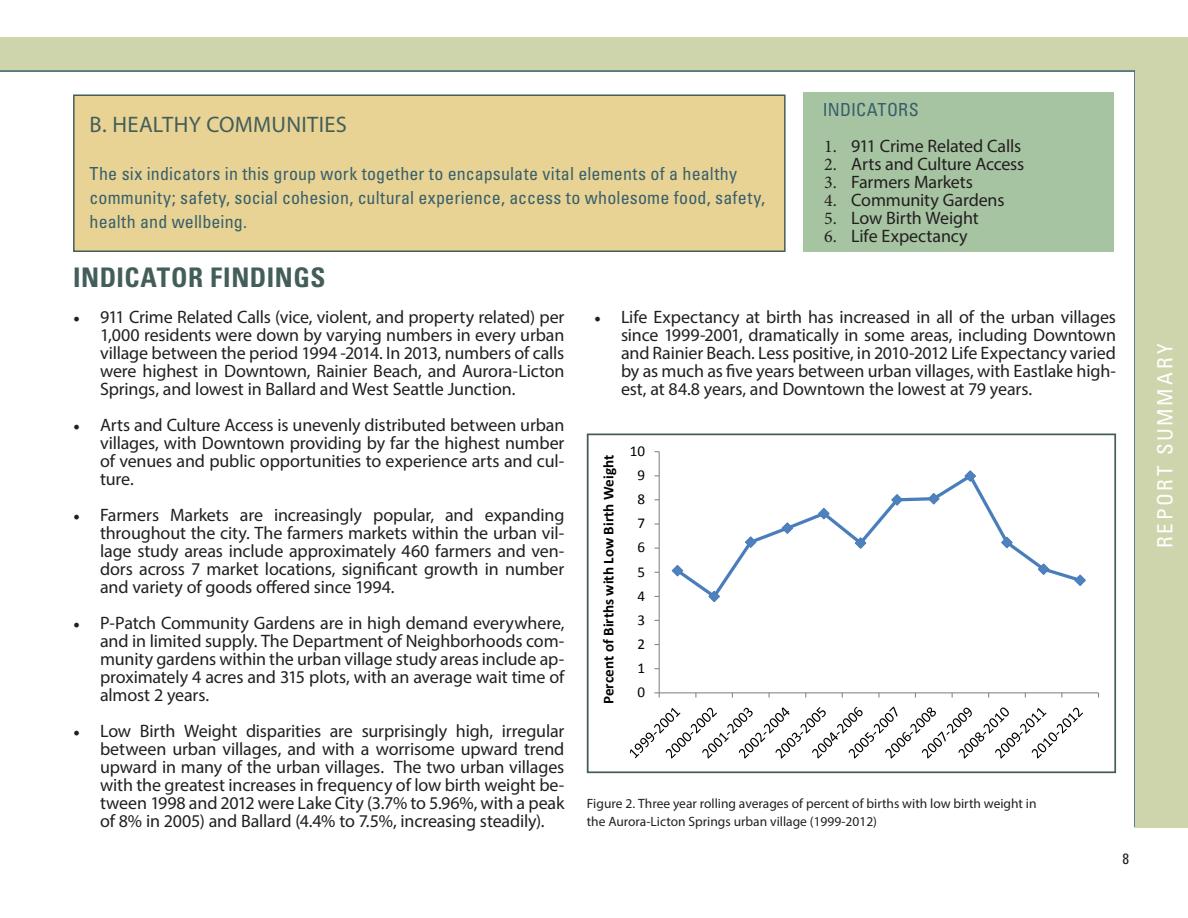
<style>
.page{position:relative;width:1188px;height:918px;background:#fff}
.page>*{position:absolute;margin:0;border:0;box-sizing:border-box;transform-origin:0 0}
.t1{font:700 condensed 27px "Univers LT Std";letter-spacing:.02em;color:#435e5a}
.t2{font:22.5px "Myriad Pro";letter-spacing:.015em;color:#435e5a}
.t3{font:condensed 21px "Univers LT Std";letter-spacing:.135em;color:#fff}
.t4{font:18px/18px "Myriad Pro";letter-spacing:-.01em;color:#231f20;text-align:justify}
.t5{font:condensed 18px/24px "Univers LT Std";letter-spacing:.01em;color:#385f6b}
.t6{font:700 15px "Calibri";letter-spacing:.005em;color:#000}
.t7{font:15px "Calibri";color:#000}
.t8{font:condensed 15px "Univers LT Std";color:#231f20}
.t9{font:13.5px/18px "Myriad Pro";color:#231f20}
.s1{font-family:"Minion Pro"}
</style>
<div class="page">
<div style="left:0;top:37px;width:1188px;height:33px;background:#ced4ab"></div>
<hr style="left:0;top:70px;width:1135px;height:2px;background:#385f6b">
<hr style="left:1134px;top:71px;width:2px;height:756px;background:#385f6b">
<div style="left:1136px;top:65px;width:52px;height:763px;background:#ced4ab"></div>
<div style="left:74px;top:95px;width:711px;height:156px;background:#e8d394"></div>
<div style="left:73px;top:94px;width:713px;height:158px;border:2px solid #435e5a"></div>
<hr style="left:659px;top:452px;width:1px;height:241px;background:#868686">
<hr style="left:659px;top:692px;width:440px;height:1px;background:#868686">
<svg style="left:654px;top:692px;width:6px;height:6px"></svg>
<svg style="left:684px;top:478px;width:389px;height:116px"></svg>
<svg style="left:671px;top:565px;width:13px;height:12px"></svg>
<svg style="left:707px;top:590px;width:14px;height:13px"></svg>
<svg style="left:744px;top:535px;width:13px;height:14px"></svg>
<svg style="left:781px;top:521px;width:13px;height:14px"></svg>
<svg style="left:817px;top:507px;width:14px;height:13px"></svg>
<svg style="left:854px;top:536px;width:13px;height:14px"></svg>
<svg style="left:890px;top:493px;width:14px;height:14px"></svg>
<svg style="left:927px;top:492px;width:14px;height:14px"></svg>
<svg style="left:963px;top:470px;width:14px;height:13px"></svg>
<svg style="left:1000px;top:536px;width:14px;height:13px"></svg>
<svg style="left:1037px;top:562px;width:13px;height:14px"></svg>
<svg style="left:1073px;top:574px;width:13px;height:12px"></svg>
<svg style="left:630px;top:707px;width:453px;height:52px"></svg>
<div style="left:587px;top:434px;width:529px;height:339px;border:2px solid #435e5a"></div>
<div style="left:803px;top:92px;width:311px;height:160px;background:#a7c4a2"></div>
<p class="t2" style="left:90px;top:111px;width:259px">B. HEALTHY COMMUNITIES</p>
<p class="t5" style="left:90px;top:161px;width:677px">The six indicators in this group work together to encapsulate vital elements of a healthy community; safety, social cohesion, cultural experience, access to wholesome food, safety, health and wellbeing.</p>
<p class="t5" style="left:823px;top:97px;width:98px">INDICATORS</p>
<p class="t4" style="left:824px;top:137px;width:198px"><span class="s1">1.</span> 911 Crime Related Calls</p>
<p class="t4" style="left:824px;top:155px;width:202px"><span class="s1">2.</span> Arts and Culture Access</p>
<p class="t4" style="left:824px;top:173px;width:150px"><span class="s1">3.</span> Farmers Markets</p>
<p class="t4" style="left:824px;top:191px;width:182px"><span class="s1">4.</span> Community Gardens</p>
<p class="t4" style="left:824px;top:209px;width:156px"><span class="s1">5.</span> Low Birth Weight</p>
<p class="t4" style="left:824px;top:227px;width:145px"><span class="s1">6.</span> Life Expectancy</p>
<p class="t1" style="left:73px;top:260px;width:254px">INDICATOR FINDINGS</p>
<p class="t4" style="left:100px;top:307px;width:466px;text-indent:-27px"><span class="s1">•</span> 911 Crime Related Calls (vice, violent, and property related) per 1,000 residents were down by varying numbers in every urban village between the period 1994 -2014. In 2013, numbers of calls were highest in Downtown, Rainier Beach, and Aurora-Licton Springs, and lowest in Ballard and West Seattle Junction.</p>
<p class="t4" style="left:100px;top:415px;width:466px;text-indent:-27px"><span class="s1">•</span> Arts and Culture Access is unevenly distributed between urban villages, with Downtown providing by far the highest number of venues and public opportunities to experience arts and cul&shy;ture.</p>
<p class="t4" style="left:100px;top:505px;width:466px;text-indent:-27px"><span class="s1">•</span> Farmers Markets are increasingly popular, and expanding throughout the city. The farmers markets within the urban vil&shy;lage study areas include approximately 460 farmers and ven&shy;dors across 7 market locations, significant growth in number and variety of goods offered since 1994.</p>
<p class="t4" style="left:100px;top:613px;width:466px;text-indent:-27px"><span class="s1">•</span> P-Patch Community Gardens are in high demand everywhere, and in limited supply. The Department of Neighborhoods com&shy;munity gardens within the urban village study areas include ap&shy;proximately 4 acres and 315 plots, with an average wait time of almost 2 years.</p>
<p class="t4" style="left:100px;top:721px;width:466px;text-indent:-27px"><span class="s1">•</span> Low Birth Weight disparities are surprisingly high, irregular between urban villages, and with a worrisome upward trend upward in many of the urban villages. The two urban villages with the greatest increases in frequency of low birth weight be&shy;tween 1998 and 2012 were Lake City (3.7% to 5.96%, with a peak of 8% in 2005) and Ballard (4.4% to 7.5%, increasing steadily).</p>
<p class="t4" style="left:621px;top:307px;width:497px;text-indent:-27px"><span class="s1">•</span> Life Expectancy at birth has increased in all of the urban villages since 1999-2001, dramatically in some areas, including Downtown and Rainier Beach. Less positive, in 2010-2012 Life Expectancy varied by as much as five years between urban villages, with Eastlake high&shy;est, at 84.8 years, and Downtown the lowest at 79 years.</p>
<p class="t6" style="left:598px;top:704px;width:251px;rotate:-90deg">Percent of Births with Low Birth Weight</p>
<p class="t7" style="left:630px;top:441px;width:17px">10</p>
<p class="t7" style="left:638px;top:465px;width:9px">9</p>
<p class="t7" style="left:638px;top:489px;width:9px">8</p>
<p class="t7" style="left:638px;top:513px;width:9px">7</p>
<p class="t7" style="left:638px;top:537px;width:9px">6</p>
<p class="t7" style="left:638px;top:561px;width:9px">5</p>
<p class="t7" style="left:638px;top:585px;width:9px">4</p>
<p class="t7" style="left:638px;top:609px;width:9px">3</p>
<p class="t7" style="left:638px;top:634px;width:9px">2</p>
<p class="t7" style="left:638px;top:658px;width:9px">1</p>
<p class="t7" style="left:638px;top:682px;width:9px">0</p>
<p class="t9" style="left:587px;top:794px;width:451px">Figure 2. Three year rolling averages of percent of births with low birth weight in the Aurora-Licton Springs urban village (1999-2012)</p>
<p class="t8" style="left:1123px;top:849px;width:8px">8</p>
<p class="t3" style="left:1152px;top:548px;width:206px;rotate:-90deg">REPORT SUMMARY</p>
</div>
